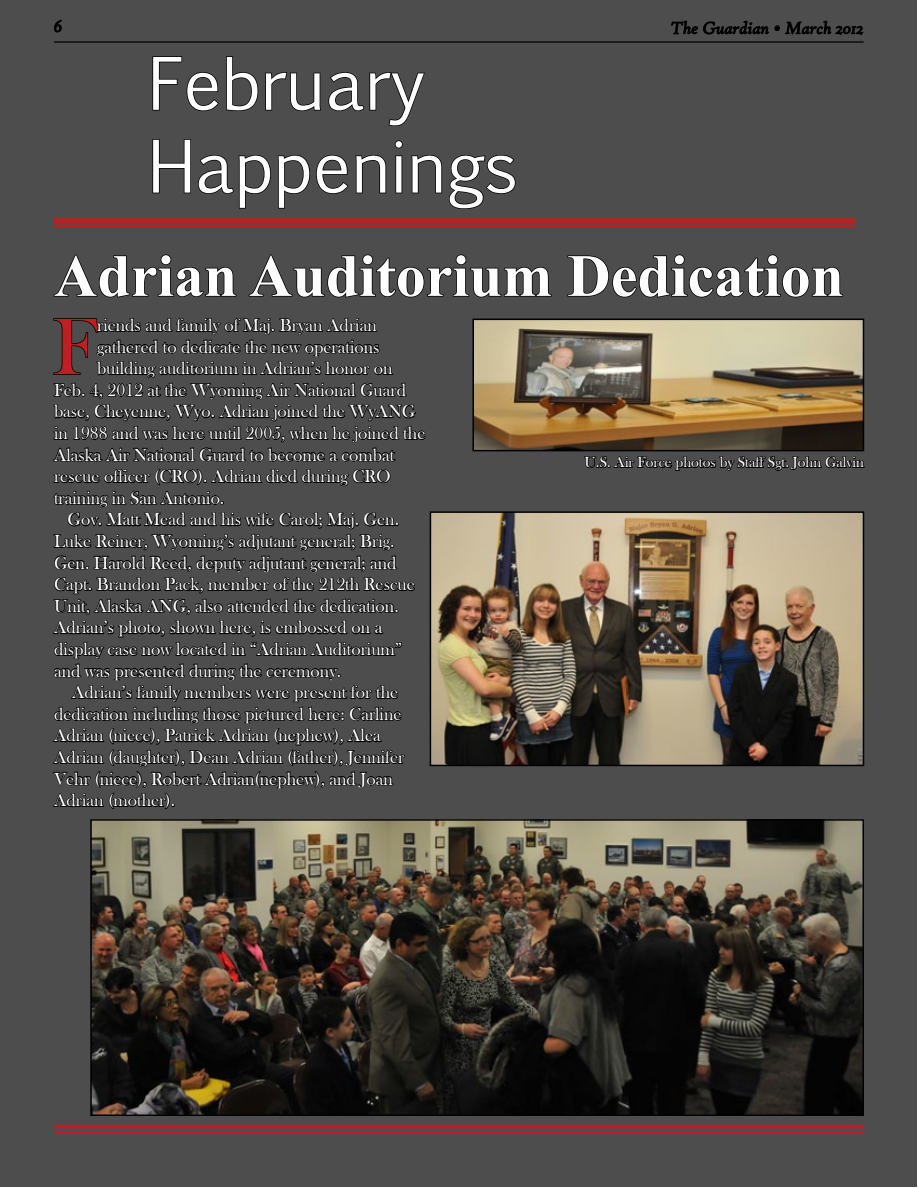
<style>
.page{position:relative;width:918px;height:1188px;background:#fff}
.page>*{position:absolute;margin:0;border:0;box-sizing:border-box;transform-origin:0 0}
.t1{font:82.8px "Bask Old Face";color:#c11e23}
.t2{font:69px/82.8px "Euphemia CAS";color:#fff}
.t3{font:700 60px "Times New Roman";color:#fff}
.t4{font:18px "Bask Old Face";color:#fff}
.t5{font:italic 18px "High Tower Text";color:#000}
.t6{font:15px "Bask Old Face";color:#fff}
</style>
<div class="page">
<div style="left:1px;top:1px;width:916px;height:1186px;background:#4d4d4d"></div>
<img style="left:433px;top:514px;width:428px;height:249px">
<div style="left:430px;top:511px;width:434px;height:255px;border:2px solid #000"></div>
<svg style="left:152px;top:56px;width:169px;height:56px"></svg>
<svg style="left:328px;top:72px;width:97px;height:54px"></svg>
<svg style="left:152px;top:139px;width:235px;height:70px"></svg>
<svg style="left:395px;top:140px;width:8px;height:54px"></svg>
<svg style="left:411px;top:155px;width:105px;height:54px"></svg>
<hr style="left:54px;top:218px;width:802px;height:3px;background:#c11e23">
<hr style="left:54px;top:222px;width:802px;height:1px;background:#c11e23">
<hr style="left:54px;top:225px;width:802px;height:2px;background:#c11e23">
<img style="left:475px;top:322px;width:386px;height:126px">
<div style="left:472px;top:319px;width:392px;height:132px;border:2px solid #000"></div>
<img style="left:93px;top:822px;width:768px;height:291px">
<div style="left:90px;top:819px;width:774px;height:297px;border:2px solid #000"></div>
<hr style="left:54px;top:1125px;width:810px;height:2px;background:#c11e23">
<hr style="left:54px;top:1129px;width:810px;height:1px;background:#c11e23">
<hr style="left:54px;top:1131px;width:810px;height:3px;background:#c11e23">
<svg style="left:583px;top:443px;width:282px;height:28px"></svg>
<svg style="left:53px;top:254px;width:184px;height:44px"></svg>
<svg style="left:248px;top:254px;width:304px;height:44px"></svg>
<svg style="left:567px;top:254px;width:276px;height:44px"></svg>
<svg style="left:53px;top:317px;width:373px;height:492px"></svg>
<p class="t5" style="left:54px;top:15px;width:10px">6</p>
<h2 class="t2" style="left:148px;top:42px;width:371px">February<br>Happenings</h2>
<h3 class="t3" style="left:54px;top:234px;width:792px">Adrian Auditorium Dedication</h3>
<h1 class="t1" style="left:52px;top:301px;width:47px">F</h1>
<p class="t4" style="left:97px;top:315px;width:281px">riends and family of Maj. Bryan Adrian</p>
<p class="t4" style="left:97px;top:337px;width:284px">gathered to dedicate the new operations</p>
<p class="t4" style="left:97px;top:358px;width:297px">building auditorium in Adrian’s honor on</p>
<p class="t4" style="left:54px;top:380px;width:354px">Feb. 4, 2012 at the Wyoming Air National Guard</p>
<p class="t4" style="left:54px;top:402px;width:363px">base, Cheyenne, Wyo. Adrian joined the WyANG</p>
<p class="t4" style="left:54px;top:423px;width:373px">in 1988 and was here until 2005, when he joined the</p>
<p class="t4" style="left:54px;top:445px;width:342px">Alaska Air National Guard to become a combat</p>
<p class="t4" style="left:54px;top:466px;width:338px">rescue officer (CRO). Adrian died during CRO</p>
<p class="t4" style="left:54px;top:488px;width:172px">training in San Antonio.</p>
<p class="t4" style="left:68px;top:510px;width:333px">Gov. Matt Mead and his wife Carol; Maj. Gen.</p>
<p class="t4" style="left:54px;top:531px;width:342px">Luke Reiner, Wyoming’s adjutant general; Brig.</p>
<p class="t4" style="left:54px;top:553px;width:344px">Gen. Harold Reed, deputy adjutant general; and</p>
<p class="t4" style="left:54px;top:574px;width:362px">Capt. Brandon Pack, member of the 212th Rescue</p>
<p class="t4" style="left:54px;top:596px;width:346px">Unit, Alaska ANG, also attended the dedication.</p>
<p class="t4" style="left:54px;top:618px;width:330px">Adrian’s photo, shown here, is embossed on a</p>
<p class="t4" style="left:54px;top:639px;width:350px">display case now located in “Adrian Auditorium”</p>
<p class="t4" style="left:54px;top:661px;width:289px">and was presented during the ceremony.</p>
<p class="t4" style="left:72px;top:682px;width:328px">Adrian’s family members were present for the</p>
<p class="t4" style="left:54px;top:704px;width:349px">dedication including those pictured here: Carline</p>
<p class="t4" style="left:54px;top:726px;width:328px">Adrian (niece), Patrick Adrian (nephew), Alea</p>
<p class="t4" style="left:54px;top:747px;width:352px">Adrian (daughter), Dean Adrian (father), Jennifer</p>
<p class="t4" style="left:54px;top:769px;width:340px">Vehr (niece), Robert Adrian(nephew), and Joan</p>
<p class="t4" style="left:54px;top:790px;width:123px">Adrian (mother).</p>
<p class="t6" style="left:584px;top:454px;width:281px">U.S. Air Force photos by Staff Sgt. John Galvin</p>
</div>
